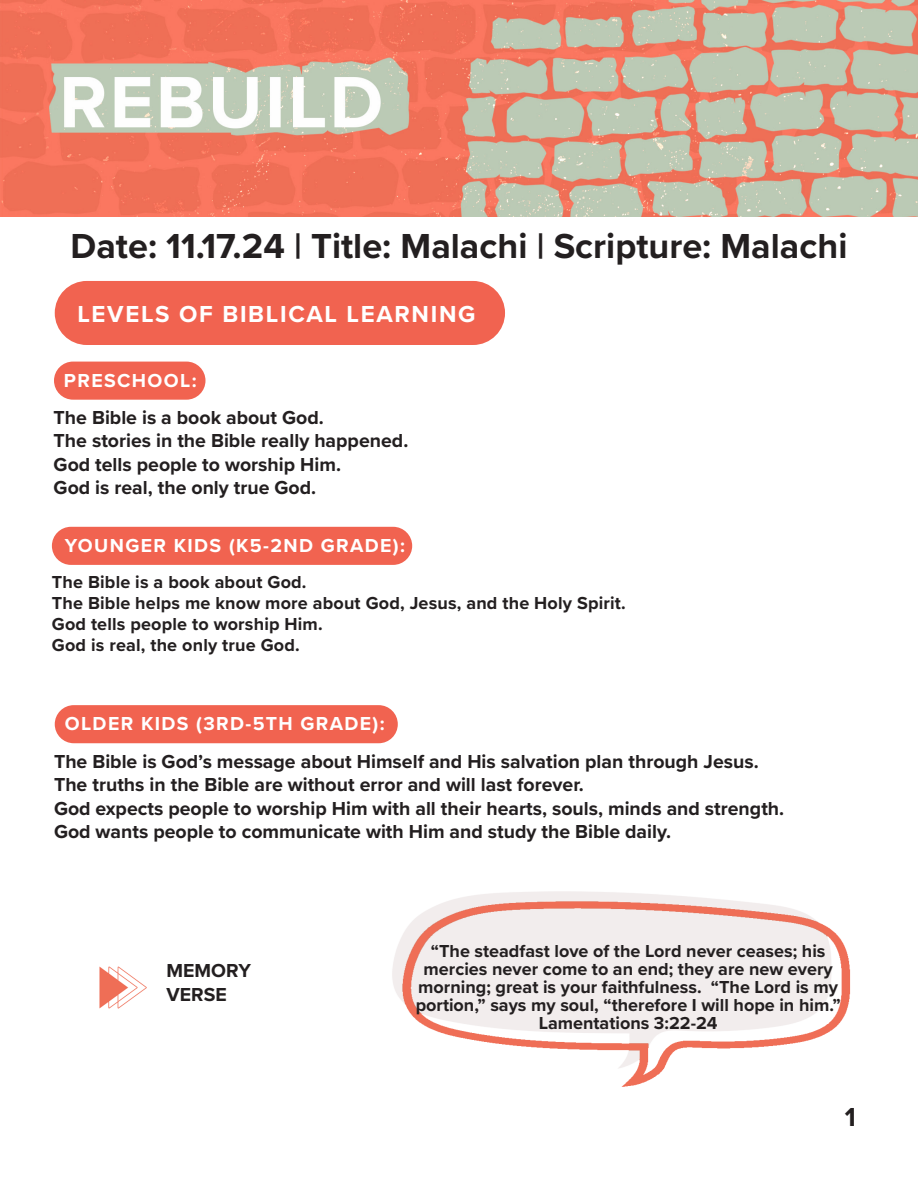
<style>
.page{position:relative;width:918px;height:1188px;background:#fff}
.page>*{position:absolute;margin:0;border:0;box-sizing:border-box;transform-origin:0 0}
.Lesson_Title{font:700 36px "Proxima Nova";color:#231f20}
.t1{font:700 27px "Proxima Nova";color:#231f20}
.Paragraph_Style_3{font:700 24px "Proxima Nova";letter-spacing:.07em;color:#fff}
.Paragraph_Style_2{font:700 19.5px "Proxima Nova";color:#231f20}
.Paragraph_Style_1{font:700 19.5px "Proxima Nova";letter-spacing:.07em;color:#fff}
.Memory_Verse{font:700 19.5px "Proxima Nova";color:#231f20}
.Memory_Verse-2{font:700 18px/18px "Proxima Nova";color:#231f20;text-align:center}
.Paragraph_Style_5{font:700 18px "Proxima Nova";letter-spacing:.01em;color:#231f20}
</style>
<div class="page">
<img style="left:0;top:0;width:918px;height:216px">
<img style="left:392px;top:891px;width:459px;height:196px">
<img style="left:99px;top:966px;width:48px;height:43px">
<div style="left:55px;top:281px;width:450px;height:64px;background:#f16350;border-radius:32px"></div>
<div style="left:54px;top:362px;width:152px;height:38px;background:#f16350;border-radius:19px"></div>
<div style="left:52px;top:527px;width:360px;height:38px;background:#f16350;border-radius:19px"></div>
<div style="left:55px;top:705px;width:343px;height:38px;background:#f16350;border-radius:19px"></div>
<p class="Lesson_Title" style="left:71px;top:219px;width:778px">Date: 11.17.24 | Title: Malachi | Scripture: Malachi</p>
<p class="Paragraph_Style_3" style="left:77px;top:296px;width:400px">LEVELS OF BIBLICAL LEARNING</p>
<p class="Paragraph_Style_1" style="left:64px;top:366px;width:134px">PRESCHOOL:</p>
<p class="Paragraph_Style_2" style="left:54px;top:403px;width:272px">The Bible is a book about God.</p>
<p class="Paragraph_Style_2" style="left:54px;top:426px;width:356px">The stories in the Bible really happened.</p>
<p class="Paragraph_Style_2" style="left:54px;top:450px;width:289px">God tells people to worship Him.</p>
<p class="Paragraph_Style_2" style="left:54px;top:473px;width:264px">God is real, the only true God.</p>
<p class="Paragraph_Style_1" style="left:65px;top:531px;width:342px">YOUNGER KIDS (K5-2ND GRADE):</p>
<p class="Paragraph_Style_5" style="left:52px;top:568px;width:256px">The Bible is a book about God.</p>
<p class="Paragraph_Style_5" style="left:52px;top:589px;width:575px">The Bible helps me know more about God, Jesus, and the Holy Spirit.</p>
<p class="Paragraph_Style_5" style="left:52px;top:610px;width:272px">God tells people to worship Him.</p>
<p class="Paragraph_Style_5" style="left:52px;top:631px;width:249px">God is real, the only true God.</p>
<p class="Paragraph_Style_1" style="left:65px;top:709px;width:321px">OLDER KIDS (3RD-5TH GRADE):</p>
<p class="Paragraph_Style_2" style="left:54px;top:747px;width:706px">The Bible is God’s message about Himself and His salvation plan through Jesus.</p>
<p class="Paragraph_Style_2" style="left:54px;top:770px;width:531px">The truths in the Bible are without error and will last forever.</p>
<p class="Paragraph_Style_2" style="left:54px;top:794px;width:732px">God expects people to worship Him with all their hearts, souls, minds and strength.</p>
<p class="Paragraph_Style_2" style="left:54px;top:817px;width:619px">God wants people to communicate with Him and study the Bible daily.</p>
<p class="Memory_Verse" style="left:167px;top:956px;width:86px">MEMORY</p>
<p class="Memory_Verse" style="left:167px;top:980px;width:62px">VERSE</p>
<p class="Memory_Verse-2" style="left:416px;top:942px;width:427px">“The steadfast love of the Lord never ceases; his mercies never come to an end; they are new every morning; great is your faithfulness. “The Lord is my portion,” says my soul, “therefore I will hope in him.” Lamentations 3:22-24</p>
<h2 class="t1" style="left:845px;top:1096px;width:13px">1</h2>
</div>
